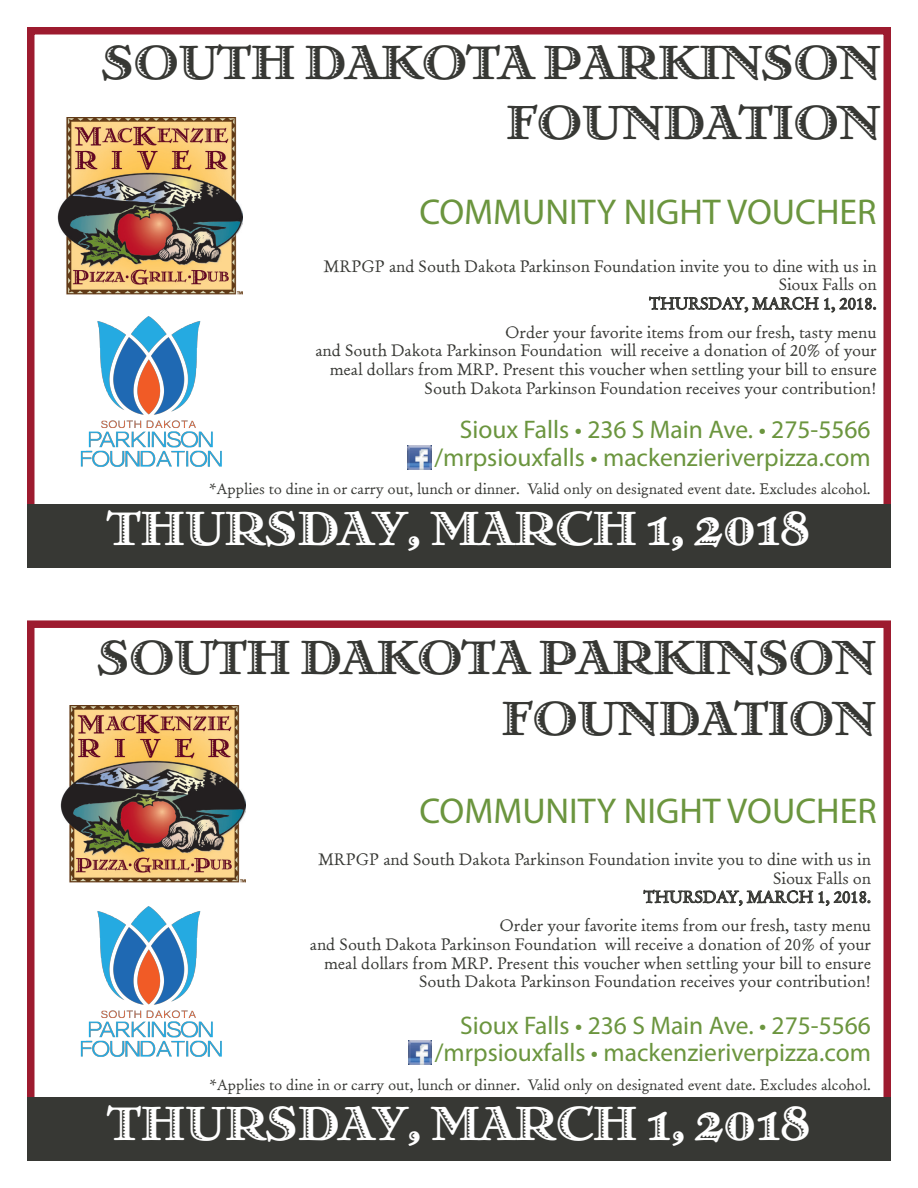
<style>
.page{position:relative;width:918px;height:1188px;background:#fff}
.page>*{position:absolute;margin:0;border:0;box-sizing:border-box;transform-origin:0 0}
.t1{font:45px/60.9px "Bristol Adornado";color:#373834;text-align:right}
.t2{font:45px "Bristol Adornado";color:#fff}
.t3{font:36px "Myriad Pro";color:#6b953e}
.t4{font:25.5px/27.8px "Myriad Pro";color:#6b953e;text-align:right}
.t5{font:16.5px/18.8px "Old Claude LP Std";color:#373834;text-align:right}
.t6{font:15px "Old Claude LP Std";color:#373834}
</style>
<div class="page">
<div style="left:27px;top:27px;width:864px;height:488px;border:8px solid #9d1b2f"></div>
<div style="left:27px;top:504px;width:864px;height:64px;background:#373834"></div>
<svg style="left:649px;top:296px;width:228px;height:17px"></svg>
<img style="left:408px;top:445px;width:24px;height:24px">
<div style="left:27px;top:620px;width:864px;height:489px;border:8px solid #9d1b2f"></div>
<div style="left:27px;top:1098px;width:864px;height:63px;background:#373834"></div>
<svg style="left:643px;top:889px;width:228px;height:17px"></svg>
<img style="left:408px;top:1041px;width:24px;height:23px">
<img style="left:80px;top:906px;width:142px;height:151px">
<img style="left:60px;top:705px;width:186px;height:177px">
<img style="left:80px;top:316px;width:142px;height:151px">
<img style="left:57px;top:117px;width:186px;height:177px">
<p class="t1" style="left:102px;top:31px;width:780px">SOUTH DAKOTA PARKINSON<br>FOUNDATION</p>
<p class="t3" style="left:419px;top:190px;width:459px">COMMUNITY NIGHT VOUCHER</p>
<p class="t5" style="left:324px;top:257px;width:554px">MRPGP and South Dakota Parkinson Foundation invite you to dine with us in<br>Sioux Falls on</p>
<p class="t5" style="left:649px;top:294px;width:229px">THURSDAY, MARCH 1, 2018.</p>
<p class="t5" style="left:505px;top:323px;width:373px">Order your favorite items from our fresh, tasty menu</p>
<p class="t5" style="left:315px;top:342px;width:563px">and South Dakota Parkinson Foundation will receive a donation of 20% of your meal dollars from MRP. Present this voucher when settling your bill to ensure<br>South Dakota Parkinson Foundation receives your contribution!</p>
<p class="t4" style="left:434px;top:416px;width:438px">Sioux Falls • 236 S Main Ave. • 275-5566 /mrpsiouxfalls • mackenzieriverpizza.com</p>
<p class="t6" style="left:209px;top:480px;width:663px">*Applies to dine in or carry out, lunch or dinner. Valid only on designated event date. Excludes alcohol.</p>
<p class="t2" style="left:108px;top:501px;width:704px">THURSDAY, MARCH 1, 2018</p>
<p class="t1" style="left:98px;top:626px;width:780px">SOUTH DAKOTA PARKINSON<br>FOUNDATION</p>
<p class="t3" style="left:420px;top:789px;width:459px">COMMUNITY NIGHT VOUCHER</p>
<p class="t5" style="left:318px;top:850px;width:554px">MRPGP and South Dakota Parkinson Foundation invite you to dine with us in<br>Sioux Falls on</p>
<p class="t5" style="left:644px;top:888px;width:229px">THURSDAY, MARCH 1, 2018.</p>
<p class="t5" style="left:499px;top:916px;width:373px">Order your favorite items from our fresh, tasty menu</p>
<p class="t5" style="left:310px;top:935px;width:563px">and South Dakota Parkinson Foundation will receive a donation of 20% of your meal dollars from MRP. Present this voucher when settling your bill to ensure<br>South Dakota Parkinson Foundation receives your contribution!</p>
<p class="t4" style="left:435px;top:1011px;width:438px">Sioux Falls • 236 S Main Ave. • 275-5566 /mrpsiouxfalls • mackenzieriverpizza.com</p>
<p class="t6" style="left:210px;top:1075px;width:663px">*Applies to dine in or carry out, lunch or dinner. Valid only on designated event date. Excludes alcohol.</p>
<p class="t2" style="left:108px;top:1096px;width:704px">THURSDAY, MARCH 1, 2018</p>
</div>
